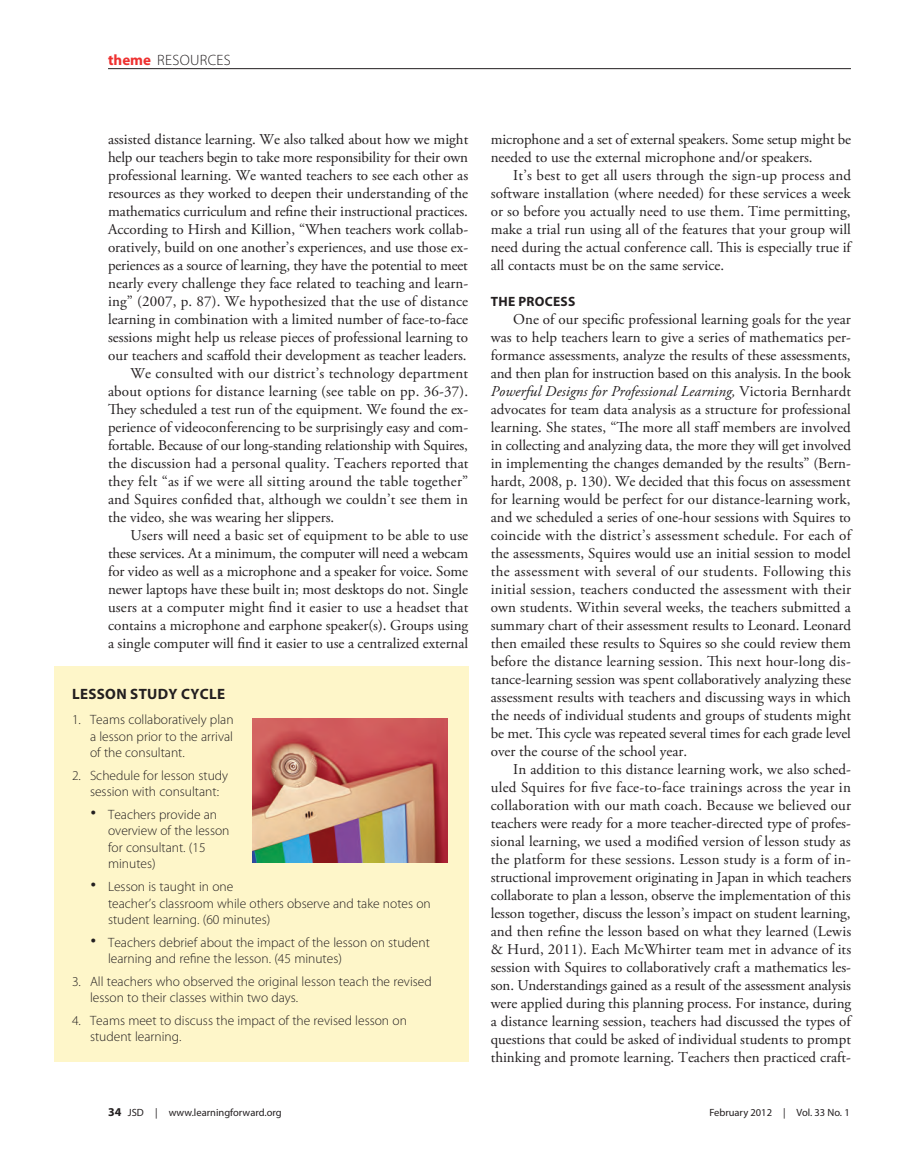
<style>
.page{position:relative;width:905px;height:1175px;background:#fff}
.page>*{position:absolute;margin:0;border:0;box-sizing:border-box;transform-origin:0 0}
.body{font:15px/18px "Adobe Garamond Pro";color:#231f20;text-align:justify}
.box{font:700 15px "Myriad Pro";letter-spacing:.02em;color:#231f20}
.toppers{font:300 15px "Myriad Pro";letter-spacing:.02em;color:#231f20}
.box-2{font:300 13.5px/16.5px "Myriad Pro";color:#231f20}
.subhead{font:700 13.5px "Myriad Pro";letter-spacing:.02em;color:#231f20}
.t1{font:10.5px "Myriad Pro";color:#231f20}
.s1{font-weight:700;color:#ee302f}
.s2{font-family:"Helvetica";font-weight:400;font-size:18px}
.s3{font-style:italic}
.s4{font-weight:700;font-size:12px}
</style>
<div class="page">
<hr style="left:108px;top:68px;width:742px;height:1px;background:#231f20">
<div style="left:54px;top:666px;width:414px;height:396px;background:#fef6c9"></div>
<img style="left:252px;top:718px;width:195px;height:144px">
<p class="toppers" style="left:108px;top:52px;width:124px"><span class="s1">theme</span> RESOURCES</p>
<p class="body" style="left:108px;top:131px;width:362px">assisted distance learning. We also talked about how we might help our teachers begin to take more responsibility for their own professional learning. We wanted teachers to see each other as resources as they worked to deepen their understanding of the mathematics curriculum and refine their instructional practices.<br>According to Hirsh and Killion, “When teachers work collab&shy;oratively, build on one another’s experiences, and use those ex&shy;periences as a source of learning, they have the potential to meet nearly every challenge they face related to teaching and learn&shy;ing” (2007, p. 87). We hypothesized that the use of distance learning in combination with a limited number of face-to-face sessions might help us release pieces of professional learning to our teachers and scaffold their development as teacher leaders.</p>
<p class="body" style="left:108px;top:365px;width:362px;text-indent:22px">We consulted with our district’s technology department about options for distance learning (see table on pp. 36-37).<br>They scheduled a test run of the equipment. We found the ex&shy;perience of videoconferencing to be surprisingly easy and com&shy;fortable. Because of our long-standing relationship with Squires, the discussion had a personal quality. Teachers reported that they felt “as if we were all sitting around the table together” and Squires confided that, although we couldn’t see them in the video, she was wearing her slippers.</p>
<p class="body" style="left:108px;top:527px;width:362px;text-indent:22px">Users will need a basic set of equipment to be able to use these services. At a minimum, the computer will need a webcam for video as well as a microphone and a speaker for voice. Some newer laptops have these built in; most desktops do not. Single users at a computer might find it easier to use a headset that contains a microphone and earphone speaker(s). Groups using a single computer will find it easier to use a centralized external</p>
<p class="box" style="left:72px;top:685px;width:154px">LESSON STUDY CYCLE</p>
<p class="box-2" style="left:90px;top:712px;width:145px;text-align:justify;text-indent:-18px">1. Teams collaboratively plan a lesson prior to the arrival of the consultant.</p>
<p class="box-2" style="left:90px;top:767px;width:140px;text-indent:-18px">2. Schedule for lesson study session with consultant:</p>
<p class="box-2" style="left:108px;top:806px;width:123px;text-indent:-18px"><span class="s2">•</span> Teachers provide an overview of the lesson for consultant. (15 minutes)</p>
<p class="box-2" style="left:108px;top:878px;width:324px;text-indent:-18px"><span class="s2">•</span> Lesson is taught in one<br>teacher’s classroom while others observe and take notes on student learning. (60 minutes)</p>
<p class="box-2" style="left:108px;top:934px;width:323px;text-indent:-18px"><span class="s2">•</span> Teachers debrief about the impact of the lesson on student learning and refine the lesson. (45 minutes)</p>
<p class="box-2" style="left:90px;top:973px;width:343px;text-indent:-18px">3. All teachers who observed the original lesson teach the revised lesson to their classes within two days.</p>
<p class="box-2" style="left:90px;top:1012px;width:318px;text-indent:-18px">4. Teams meet to discuss the impact of the revised lesson on student learning.</p>
<p class="body" style="left:490px;top:131px;width:362px">microphone and a set of external speakers. Some setup might be needed to use the external microphone and/or speakers.</p>
<p class="body" style="left:490px;top:167px;width:362px;text-indent:22px">It’s best to get all users through the sign-up process and software installation (where needed) for these services a week or so before you actually need to use them. Time permitting, make a trial run using all of the features that your group will need during the actual conference call. This is especially true if all contacts must be on the same service.</p>
<p class="subhead" style="left:491px;top:294px;width:86px">THE PROCESS</p>
<p class="body" style="left:490px;top:311px;width:362px;text-indent:22px">One of our specific professional learning goals for the year was to help teachers learn to give a series of mathematics per&shy;formance assessments, analyze the results of these assessments, and then plan for instruction based on this analysis. In the book <span class="s3">Powerful Designs for Professional Learning,</span> Victoria Bernhardt advocates for team data analysis as a structure for professional learning. She states, “The more all staff members are involved in collecting and analyzing data, the more they will get involved in implementing the changes demanded by the results” (Bern&shy;hardt, 2008, p. 130). We decided that this focus on assessment for learning would be perfect for our distance-learning work, and we scheduled a series of one-hour sessions with Squires to coincide with the district’s assessment schedule. For each of the assessments, Squires would use an initial session to model the assessment with several of our students. Following this initial session, teachers conducted the assessment with their own students. Within several weeks, the teachers submitted a summary chart of their assessment results to Leonard. Leonard then emailed these results to Squires so she could review them before the distance learning session. This next hour-long dis&shy;tance-learning session was spent collaboratively analyzing these assessment results with teachers and discussing ways in which the needs of individual students and groups of students might be met. This cycle was repeated several times for each grade level over the course of the school year.</p>
<p class="body" style="left:490px;top:761px;width:362px;text-indent:22px">In addition to this distance learning work, we also sched&shy;uled Squires for five face-to-face trainings across the year in collaboration with our math coach. Because we believed our teachers were ready for a more teacher-directed type of profes&shy;sional learning, we used a modified version of lesson study as the platform for these sessions. Lesson study is a form of in&shy;structional improvement originating in Japan in which teachers collaborate to plan a lesson, observe the implementation of this lesson together, discuss the lesson’s impact on student learning, and then refine the lesson based on what they learned (Lewis &amp; Hurd, 2011). Each McWhirter team met in advance of its session with Squires to collaboratively craft a mathematics les&shy;son. Understandings gained as a result of the assessment analysis were applied during this planning process. For instance, during a distance learning session, teachers had discussed the types of questions that could be asked of individual students to prompt thinking and promote learning. Teachers then practiced craft-</p>
<p class="t1" style="left:108px;top:1107px;width:175px"><span class="s4">34</span> JSD | www.learningforward.org</p>
<p class="t1" style="left:709px;top:1107px;width:142px">February 2012 | Vol. 33 No. 1</p>
</div>
